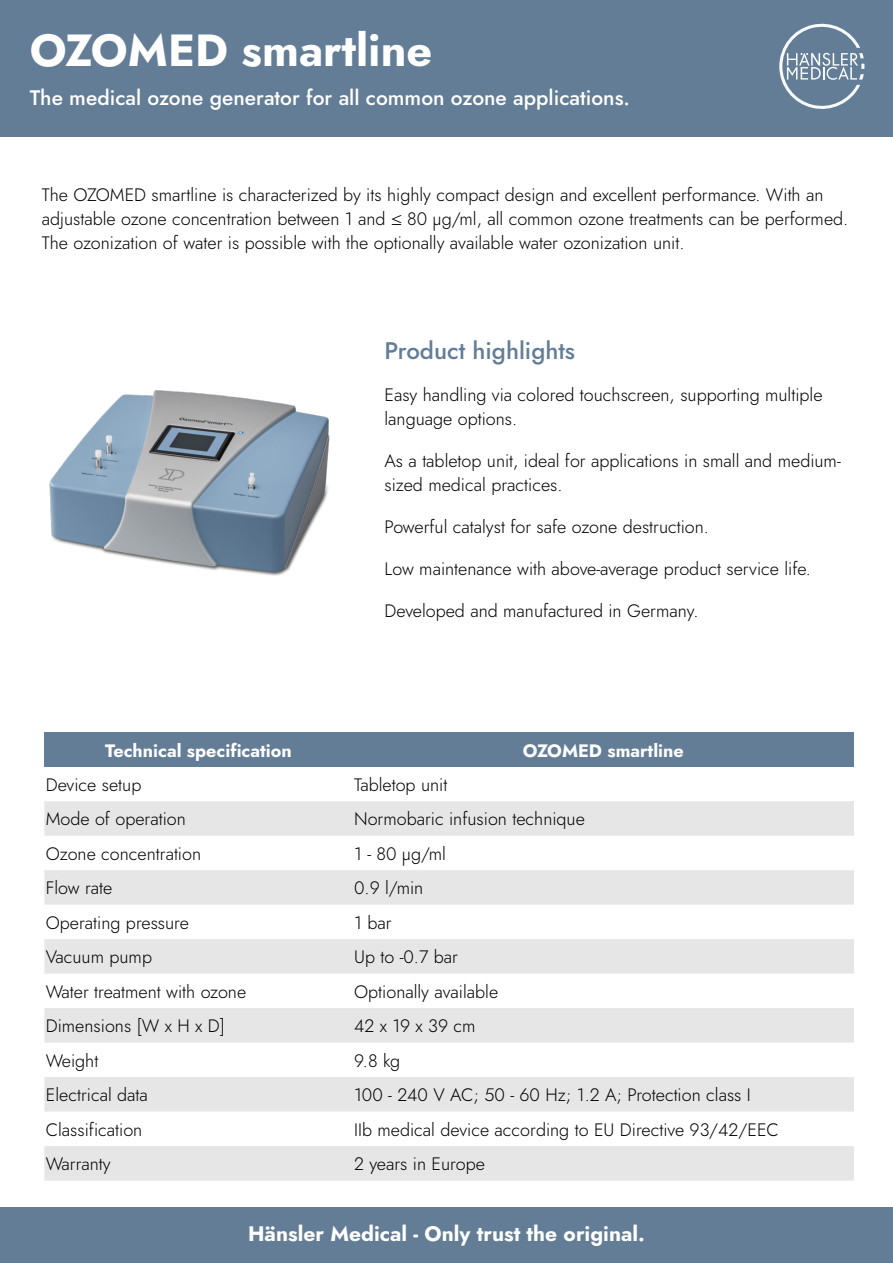
<style>
.page{position:relative;width:893px;height:1263px;background:#fff}
.page>*{position:absolute;margin:0;border:0;box-sizing:border-box;transform-origin:0 0}
.t1{font:700 45px "Jost";color:#fff}
.t2{font:500 24px "Jost";color:#637d96}
.t3{font:500 21px "Jost";color:#fff}
.t4{font:700 21px "Jost";color:#fff}
.t5{font:300 18px/24px "Jost";color:#000}
.t6{font:700 18px "Jost";color:#fff}
.t7{font:300 18px "Jost";letter-spacing:.3em;color:#000}
</style>
<div class="page">
<div style="left:0;top:0;width:893px;height:137px;background:#637d96"></div>
<svg style="left:779px;top:23px;width:85px;height:86px"></svg>
<div style="left:0;top:1207px;width:893px;height:56px;background:#637d96"></div>
<div style="left:44px;top:732px;width:810px;height:35px;background:#637d96"></div>
<svg style="left:44px;top:801px;width:810px;height:379px;fill:#e6e6e6"></svg>
<img style="left:49px;top:390px;width:281px;height:186px">
<h1 class="t1" style="left:30px;top:18px;width:404px">OZOMED smartline</h1>
<p class="t3" style="left:30px;top:82px;width:602px">The medical ozone generator for all common ozone applications.</p>
<p class="t5" style="left:42px;top:183px;width:808px">The OZOMED smartline is characterized by its highly compact design and excellent performance. With an adjustable ozone concentration between 1 and ≤ 80 µg/ml, all common ozone treatments can be performed.<br>The ozonization of water is possible with the optionally available water ozonization unit.</p>
<h2 class="t2" style="left:384px;top:333px;width:192px">Product highlights</h2>
<p class="t5" style="left:384px;top:382px;width:439px">Easy handling via colored touchscreen, supporting multiple language options.</p>
<p class="t5" style="left:384px;top:448px;width:458px">As a tabletop unit, ideal for applications in small and medium&shy;sized medical practices.</p>
<p class="t5" style="left:384px;top:514px;width:326px">Powerful catalyst for safe ozone destruction.</p>
<p class="t5" style="left:384px;top:556px;width:428px">Low maintenance with above-average product service life.</p>
<p class="t5" style="left:384px;top:598px;width:316px">Developed and manufactured in Germany.</p>
<p class="t6" style="left:105px;top:737px;width:188px">Technical specification</p>
<p class="t6" style="left:523px;top:737px;width:163px">OZOMED smartline</p>
<p class="t5" style="left:46px;top:773px;width:97px">Device setup</p>
<p class="t5" style="left:354px;top:773px;width:95px">Tabletop unit</p>
<p class="t5" style="left:46px;top:807px;width:142px">Mode of operation</p>
<p class="t5" style="left:354px;top:807px;width:232px">Normobaric infusion technique</p>
<p class="t5" style="left:46px;top:842px;width:157px">Ozone concentration</p>
<p class="t5" style="left:354px;top:842px;width:93px">1 - 80 µg/ml</p>
<p class="t5" style="left:46px;top:876px;width:68px">Flow rate</p>
<p class="t5" style="left:354px;top:876px;width:71px">0.9 l/min</p>
<p class="t5" style="left:46px;top:911px;width:145px">Operating pressure</p>
<p class="t5" style="left:354px;top:911px;width:39px">1 bar</p>
<p class="t5" style="left:46px;top:945px;width:108px">Vacuum pump</p>
<p class="t5" style="left:354px;top:945px;width:105px">Up to -0.7 bar</p>
<p class="t5" style="left:46px;top:980px;width:202px">Water treatment with ozone</p>
<p class="t5" style="left:354px;top:980px;width:146px">Optionally available</p>
<p class="t5" style="left:46px;top:1014px;width:181px">Dimensions [W x H x D]</p>
<p class="t7" style="left:354px;top:1013px;width:123px">42x19x39cm</p>
<p class="t5" style="left:46px;top:1048px;width:54px">Weight</p>
<p class="t5" style="left:354px;top:1048px;width:48px">9.8 kg</p>
<p class="t5" style="left:46px;top:1083px;width:104px">Electrical data</p>
<p class="t5" style="left:354px;top:1083px;width:398px">100 - 240 V AC; 50 - 60 Hz; 1.2 A; Protection class I</p>
<p class="t5" style="left:46px;top:1117px;width:98px">Classification</p>
<p class="t5" style="left:354px;top:1117px;width:426px">IIb medical device according to EU Directive 93/42/EEC</p>
<p class="t5" style="left:46px;top:1152px;width:66px">Warranty</p>
<p class="t5" style="left:354px;top:1152px;width:132px">2 years in Europe</p>
<p class="t4" style="left:248px;top:1219px;width:398px">Hänsler Medical - Only trust the original.</p>
</div>
